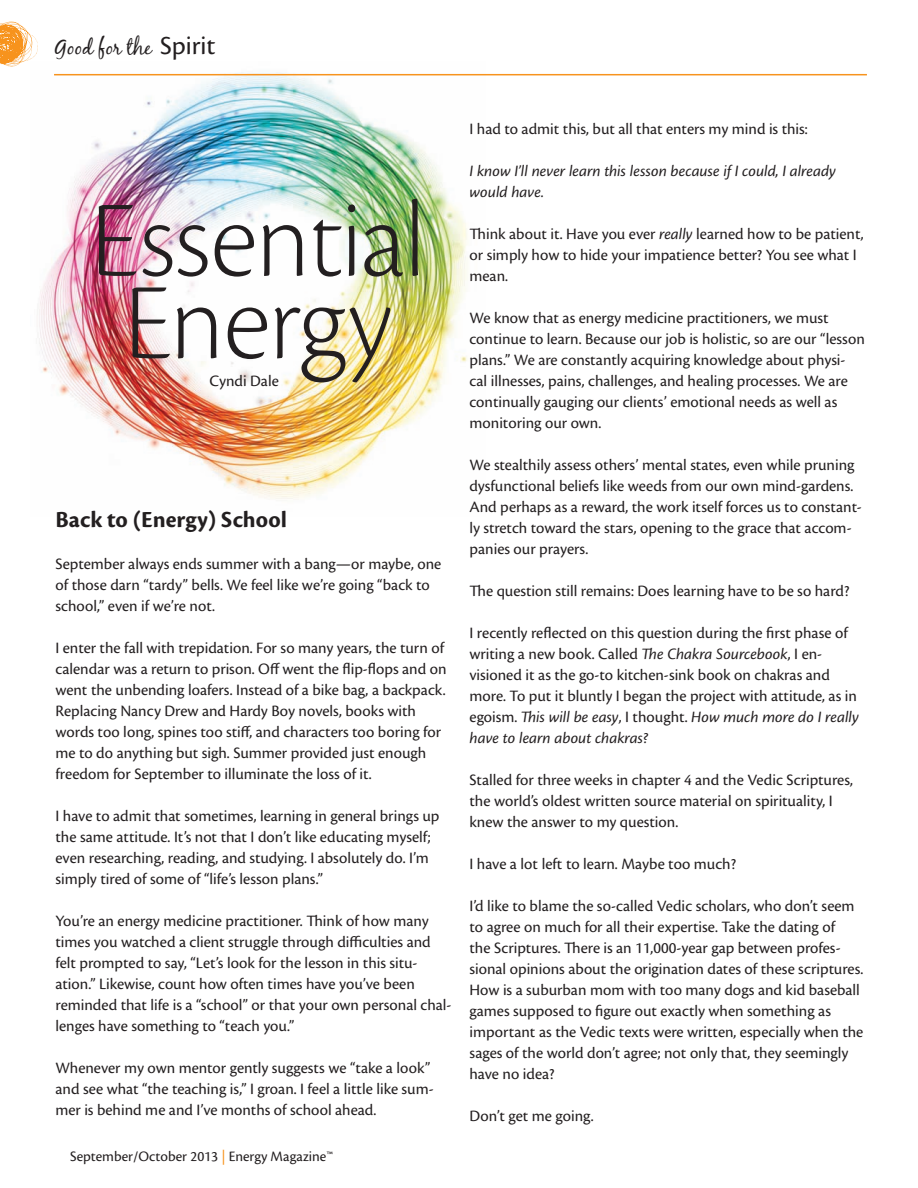
<style>
.page{position:relative;width:918px;height:1188px;background:#fff}
.page>*{position:absolute;margin:0;border:0;box-sizing:border-box;transform-origin:0 0}
.t1{font:112.5px/82.5px "Cronos Pro Lt Disp";letter-spacing:-.005em;color:#231f20}
.t2{font:700 24px "Cronos Pro";color:#231f20}
.t3{font:21px "Black Jack";color:#231f20}
.t4{font:16.5px/21px "Cronos Pro";color:#231f20}
.t5{font:italic 16.5px/21px "Cronos Pro";color:#231f20}
.t6{font:15px "Cronos Pro";letter-spacing:.005em;color:#231f20}
.s1{font-family:"Cronos Pro";font-size:27px}
.s2{color:#f7931d}
.s3{font-style:italic}
</style>
<div class="page">
<svg style="left:0;top:22px;width:38px;height:45px"></svg>
<img style="left:30px;top:62px;width:456px;height:437px">
<hr style="left:54px;top:74px;width:813px;height:1px;background:#f7931d">
<p class="t3" style="left:55px;top:35px;width:162px">Good for the <span class="s1">Spirit</span></p>
<p class="t1" style="left:91px;top:198px;width:336px">Essential<br>Energy</p>
<p class="t4" style="left:209px;top:371px;width:71px">Cyndi Dale</p>
<p class="t2" style="left:56px;top:506px;width:233px">Back to (Energy) School</p>
<p class="t4" style="left:56px;top:554px;width:387px">September always ends summer with a bang—or maybe, one of those darn “tardy” bells. We feel like we’re going “back to school,” even if we’re not.</p>
<p class="t4" style="left:56px;top:638px;width:393px">I enter the fall with trepidation. For so many years, the turn of calendar was a return to prison. Off went the flip-flops and on went the unbending loafers. Instead of a bike bag, a backpack.<br>Replacing Nancy Drew and Hardy Boy novels, books with words too long, spines too stiff, and characters too boring for me to do anything but sigh. Summer provided just enough freedom for September to illuminate the loss of it.</p>
<p class="t4" style="left:56px;top:806px;width:386px">I have to admit that sometimes, learning in general brings up the same attitude. It’s not that I don’t like educating myself; even researching, reading, and studying. I absolutely do. I’m simply tired of some of “life’s lesson plans.”</p>
<p class="t4" style="left:56px;top:911px;width:397px">You’re an energy medicine practitioner. Think of how many times you watched a client struggle through difficulties and felt prompted to say, “Let’s look for the lesson in this situ&shy;ation.” Likewise, count how often times have you’ve been reminded that life is a “school” or that your own personal chal&shy;lenges have something to “teach you.”</p>
<p class="t4" style="left:56px;top:1058px;width:380px">Whenever my own mentor gently suggests we “take a look” and see what “the teaching is,” I groan. I feel a little like sum&shy;mer is behind me and I’ve months of school ahead.</p>
<p class="t6" style="left:70px;top:1147px;width:264px">September/October 2013 <span class="s2">|</span> Energy Magazine™</p>
<p class="t4" style="left:470px;top:118px;width:340px">I had to admit this, but all that enters my mind is this:</p>
<p class="t5" style="left:470px;top:160px;width:368px">I know I’ll never learn this lesson because if I could, I already would have.</p>
<p class="t4" style="left:470px;top:223px;width:396px">Think about it. Have you ever <span class="s3">really</span> learned how to be patient, or simply how to hide your impatience better? You see what I mean.</p>
<p class="t4" style="left:470px;top:307px;width:397px">We know that as energy medicine practitioners, we must continue to learn. Because our job is holistic, so are our “lesson plans.” We are constantly acquiring knowledge about physi&shy;cal illnesses, pains, challenges, and healing processes. We are continually gauging our clients’ emotional needs as well as monitoring our own.</p>
<p class="t4" style="left:470px;top:454px;width:394px">We stealthily assess others’ mental states, even while pruning dysfunctional beliefs like weeds from our own mind-gardens.<br>And perhaps as a reward, the work itself forces us to constant&shy;ly stretch toward the stars, opening to the grace that accom&shy;panies our prayers.</p>
<p class="t4" style="left:470px;top:580px;width:381px">The question still remains: Does learning have to be so hard?</p>
<p class="t4" style="left:470px;top:622px;width:391px">I recently reflected on this question during the first phase of writing a new book. Called <span class="s3">The Chakra Sourcebook</span>, I en&shy;visioned it as the go-to kitchen-sink book on chakras and more. To put it bluntly I began the project with attitude, as in egoism. <span class="s3">This will be easy</span>, I thought. <span class="s3">How much more do I really have to learn about chakras?</span></p>
<p class="t4" style="left:470px;top:769px;width:385px">Stalled for three weeks in chapter 4 and the Vedic Scriptures, the world’s oldest written source material on spirituality, I knew the answer to my question.</p>
<p class="t4" style="left:470px;top:853px;width:268px">I have a lot left to learn. Maybe too much?</p>
<p class="t4" style="left:470px;top:895px;width:396px">I’d like to blame the so-called Vedic scholars, who don’t seem to agree on much for all their expertise. Take the dating of<br>the Scriptures. There is an 11,000-year gap between profes&shy;sional opinions about the origination dates of these scriptures.<br>How is a suburban mom with too many dogs and kid baseball games supposed to figure out exactly when something as important as the Vedic texts were written, especially when the sages of the world don’t agree; not only that, they seemingly have no idea?</p>
<p class="t4" style="left:470px;top:1105px;width:126px">Don’t get me going.</p>
</div>
